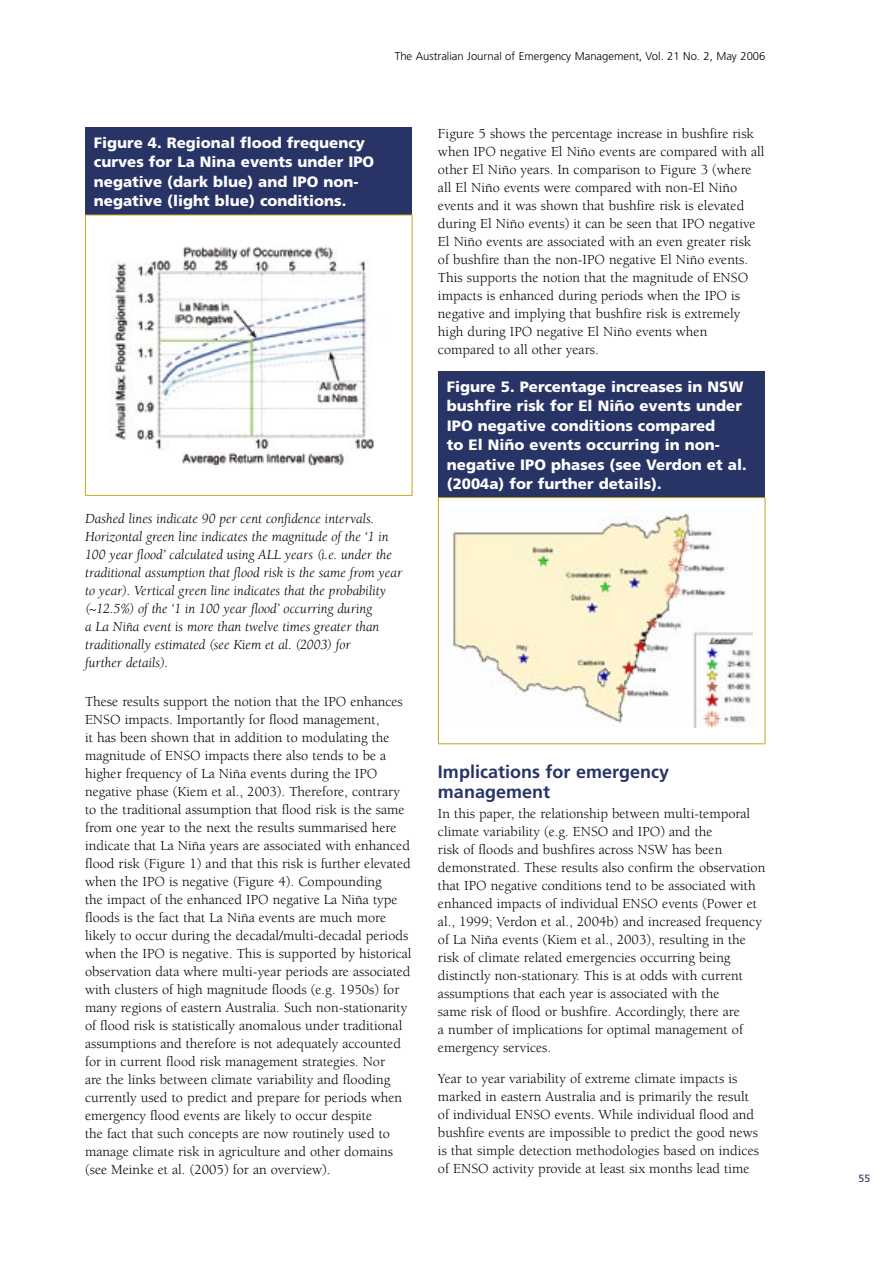
<style>
.page{position:relative;width:893px;height:1263px;background:#fff}
.page>*{position:absolute;margin:0;border:0;box-sizing:border-box;transform-origin:0 0}
.t1{font:700 18px/20.2px "Frutiger";color:#283366}
.table_head{font:900 15px/19.5px "Frutiger";color:#fff}
.body{font:14.25px/18px "Berkeley";color:#000}
.Body_no{font:14.25px/18px "Berkeley";color:#000}
.Body_no-2{font:italic 14.25px/18px "Berkeley";color:#000}
.body-2{font:italic 14.25px "Berkeley";color:#000}
.t2{font:300 11.25px "Frutiger";color:#000}
.t3{font:10.5px "Frutiger";color:#283366}
</style>
<div class="page">
<div style="left:85px;top:128px;width:327px;height:87px;background:#283366"></div>
<hr style="left:85px;top:215px;width:327px;height:1px;background:#c6a819">
<hr style="left:85px;top:215px;width:1px;height:280px;background:#c6a819">
<hr style="left:412px;top:215px;width:1px;height:280px;background:#c6a819">
<hr style="left:85px;top:495px;width:327px;height:1px;background:#c6a819">
<img style="left:111px;top:246px;width:263px;height:220px">
<div style="left:438px;top:371px;width:327px;height:127px;background:#283366"></div>
<hr style="left:438px;top:497px;width:327px;height:1px;background:#c6a819">
<hr style="left:438px;top:498px;width:1px;height:245px;background:#c6a819">
<hr style="left:765px;top:498px;width:1px;height:245px;background:#c6a819">
<hr style="left:438px;top:743px;width:327px;height:1px;background:#c6a819">
<img style="left:452px;top:512px;width:301px;height:216px">
<p class="t2" style="left:395px;top:49px;width:372px">The Australian Journal of Emergency Management, Vol. 21 No. 2, May 2006</p>
<p class="table_head" style="left:94px;top:133px;width:282px">Figure 4. Regional flood frequency curves for La Nina events under IPO negative (dark blue) and IPO non&shy;negative (light blue) conditions.</p>
<p class="body" style="left:438px;top:125px;width:328px">Figure 5 shows the percentage increase in bushfire risk when IPO negative El Niño events are compared with all other El Niño years. In comparison to Figure 3 (where all El Niño events were compared with non-El Niño events and it was shown that bushfire risk is elevated during El Niño events) it can be seen that IPO negative El Niño events are associated with an even greater risk of bushfire than the non-IPO negative El Niño events.<br>This supports the notion that the magnitude of ENSO impacts is enhanced during periods when the IPO is negative and implying that bushfire risk is extremely high during IPO negative El Niño events when compared to all other years.</p>
<p class="table_head" style="left:447px;top:377px;width:301px">Figure 5. Percentage increases in NSW bushfire risk for El Niño events under IPO negative conditions compared<br>to El Niño events occurring in non&shy;negative IPO phases (see Verdon et al. (2004a) for further details).</p>
<p class="body-2" style="left:85px;top:511px;width:291px">Dashed lines indicate 90 per cent confidence intervals.</p>
<p class="Body_no-2" style="left:85px;top:528px;width:319px">Horizontal green line indicates the magnitude of the ‘1 in 100 year flood’ calculated using ALL years (i.e. under the traditional assumption that flood risk is the same from year to year). Vertical green line indicates that the probability (~12.5%) of the ‘1 in 100 year flood’ occurring during<br>a La Niña event is more than twelve times greater than traditionally estimated (see Kiem et al. (2003) for<br>further details).</p>
<p class="body" style="left:85px;top:693px;width:328px">These results support the notion that the IPO enhances ENSO impacts. Importantly for flood management,<br>it has been shown that in addition to modulating the magnitude of ENSO impacts there also tends to be a higher frequency of La Niña events during the IPO negative phase (Kiem et al., 2003). Therefore, contrary to the traditional assumption that flood risk is the same from one year to the next the results summarised here indicate that La Niña years are associated with enhanced flood risk (Figure 1) and that this risk is further elevated when the IPO is negative (Figure 4). Compounding<br>the impact of the enhanced IPO negative La Niña type floods is the fact that La Niña events are much more likely to occur during the decadal/multi-decadal periods when the IPO is negative. This is supported by historical observation data where multi-year periods are associated with clusters of high magnitude floods (e.g. 1950s) for many regions of eastern Australia. Such non-stationarity of flood risk is statistically anomalous under traditional assumptions and therefore is not adequately accounted for in current flood risk management strategies. Nor<br>are the links between climate variability and flooding currently used to predict and prepare for periods when emergency flood events are likely to occur despite<br>the fact that such concepts are now routinely used to manage climate risk in agriculture and other domains (see Meinke et al. (2005) for an overview).</p>
<p class="t1" style="left:438px;top:761px;width:233px">Implications for emergency management</p>
<p class="Body_no" style="left:438px;top:805px;width:329px">In this paper, the relationship between multi-temporal climate variability (e.g. ENSO and IPO) and the<br>risk of floods and bushfires across NSW has been demonstrated. These results also confirm the observation that IPO negative conditions tend to be associated with enhanced impacts of individual ENSO events (Power et al., 1999; Verdon et al., 2004b) and increased frequency of La Niña events (Kiem et al., 2003), resulting in the risk of climate related emergencies occurring being distinctly non-stationary. This is at odds with current assumptions that each year is associated with the<br>same risk of flood or bushfire. Accordingly, there are<br>a number of implications for optimal management of emergency services.</p>
<p class="body" style="left:438px;top:1069px;width:323px">Year to year variability of extreme climate impacts is marked in eastern Australia and is primarily the result of individual ENSO events. While individual flood and bushfire events are impossible to predict the good news is that simple detection methodologies based on indices of ENSO activity provide at least six months lead time</p>
<p class="t3" style="left:858px;top:1172px;width:13px">55</p>
</div>
